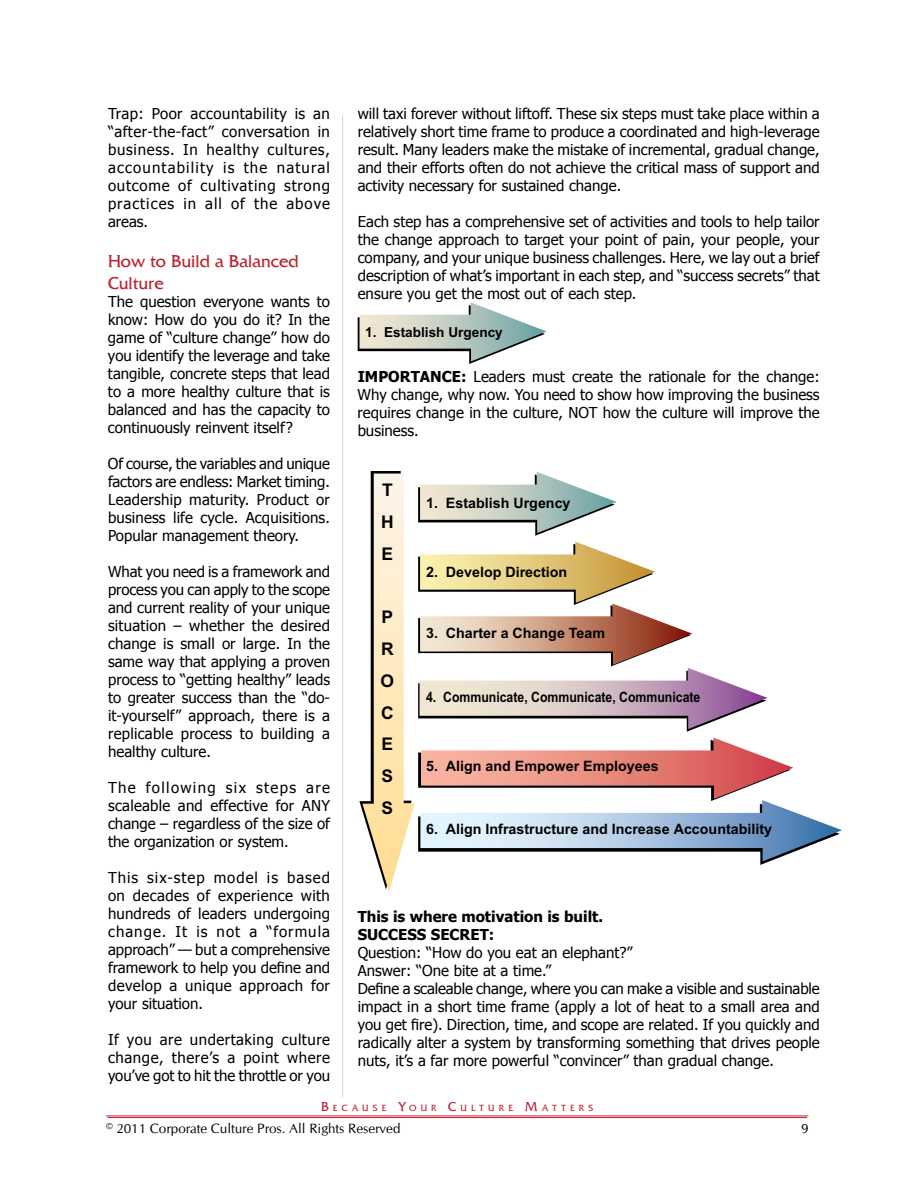
<style>
.page{position:relative;width:918px;height:1188px;background:#fff}
.page>*{position:absolute;margin:0;border:0;box-sizing:border-box;transform-origin:0 0}
.t1{font:18px/21.6px "Friz Quadrata";color:#bd202f}
.t2{font:700 17.4px/31.8px "Arial";color:#000;text-align:justify}
.t3{font:15px/18px "Tahoma";color:#000;text-align:justify}
.t4{font:700 15px/18px "Tahoma";color:#000}
.t5{font:700 14.25px "Arial";color:#000}
.t6{font:700 14.25px "Arial";color:#000;scale:.86 1}
.t7{font:700 13.8px "Arial";color:#000}
.t8{font:13.5px "Cg Omega";color:#000}
.t9{font:9.45px "Friz Quadrata";letter-spacing:.435em;color:#bd202f}
.s1{font-weight:700}
.s2{font-size:13.5px}
</style>
<div class="page">
<hr style="left:106px;top:1116px;width:702px;height:1px;background:#bd202f">
<hr style="left:108px;top:1117px;width:699px;height:1px;background:#bd202f">
<svg style="left:358px;top:302px;width:189px;height:62px"></svg>
<svg style="left:359px;top:471px;width:483px;height:421px"></svg>
<hr style="left:342px;top:116px;width:1px;height:981px;background:#d1d3d4">
<p class="t3" style="left:108px;top:104px;width:224px">Trap: Poor accountability is an “after-the-fact” conversation in business. In healthy cultures, accountability is the natural outcome of cultivating strong practices in all of the above areas.</p>
<p class="t1" style="left:108px;top:251px;width:192px">How to Build a Balanced<br>Culture</p>
<p class="t3" style="left:108px;top:292px;width:224px">The question everyone wants to know: How do you do it? In the game of “culture change” how do you identify the leverage and take tangible, concrete steps that lead to a more healthy culture that is balanced and has the capacity to continuously reinvent itself?</p>
<p class="t3" style="left:108px;top:454px;width:224px">Of course, the variables and unique factors are endless: Market timing.<br>Leadership maturity. Product or business life cycle. Acquisitions.<br>Popular management theory.</p>
<p class="t3" style="left:108px;top:562px;width:224px">What you need is a framework and process you can apply to the scope and current reality of your unique situation – whether the desired change is small or large. In the same way that applying a proven process to “getting healthy” leads to greater success than the “do&shy;it-yourself” approach, there is a replicable process to building a healthy culture.</p>
<p class="t3" style="left:108px;top:778px;width:224px">The following six steps are scaleable and effective for ANY change – regardless of the size of the organization or system.</p>
<p class="t3" style="left:108px;top:868px;width:224px">This six-step model is based on decades of experience with hundreds of leaders undergoing change. It is not a “formula approach” — but a comprehensive framework to help you define and develop a unique approach for your situation.</p>
<p class="t3" style="left:108px;top:1030px;width:224px">If you are undertaking culture change, there’s a point where you’ve got to hit the throttle or you</p>
<p class="t3" style="left:358px;top:104px;width:464px">will taxi forever without liftoff. These six steps must take place within a relatively short time frame to produce a coordinated and high-leverage result. Many leaders make the mistake of incremental, gradual change, and their efforts often do not achieve the critical mass of support and activity necessary for sustained change.</p>
<p class="t3" style="left:358px;top:212px;width:464px">Each step has a comprehensive set of activities and tools to help tailor the change approach to target your point of pain, your people, your company, and your unique business challenges. Here, we lay out a brief description of what’s important in each step, and “success secrets” that ensure you get the most out of each step.</p>
<p class="t7" style="left:365px;top:323px;width:139px">1. Establish Urgency</p>
<p class="t3" style="left:358px;top:367px;width:464px"><span class="s1">IMPORTANCE:</span> Leaders must create the rationale for the change:<br>Why change, why now. You need to show how improving the business requires change in the culture, NOT how the culture will improve the business.</p>
<p class="t2" style="left:381px;top:475px;width:14px">T H E</p>
<p class="t2" style="left:381px;top:602px;width:15px">P R O C E S S</p>
<p class="t5" style="left:426px;top:494px;width:146px">1. Establish Urgency</p>
<p class="t5" style="left:426px;top:563px;width:143px">2. Develop Direction</p>
<p class="t5" style="left:426px;top:624px;width:181px">3. Charter a Change Team</p>
<p class="t6" style="left:426px;top:688px;width:321px">4. Communicate, Communicate, Communicate</p>
<p class="t5" style="left:426px;top:757px;width:234px">5. Align and Empower Employees</p>
<p class="t5" style="left:426px;top:820px;width:348px">6. Align Infrastructure and Increase Accountability</p>
<p class="t4" style="left:358px;top:907px;width:247px">This is where motivation is built.<br>SUCCESS SECRET:</p>
<p class="t3" style="left:358px;top:943px;width:464px;text-align:left">Question: “How do you eat an elephant?”<br>Answer: “One bite at a time.”<br>Define a scaleable change, where you can make a visible and sustainable impact in a short time frame (apply a lot of heat to a small area and you get fire). Direction, time, and scope are related. If you quickly and radically alter a system by transforming something that drives people nuts, it’s a far more powerful “convincer” than gradual change.</p>
<p class="t9" style="left:321px;top:1103px;width:274px"><span class="s2">B</span>ECAUSE <span class="s2">Y</span>OUR <span class="s2">C</span>ULTURE <span class="s2">M</span>ATTERS</p>
<p class="t8" style="left:106px;top:1121px;width:296px">© 2011 Corporate Culture Pros. All Rights Reserved</p>
<p class="t8" style="left:801px;top:1121px;width:9px">9</p>
</div>
